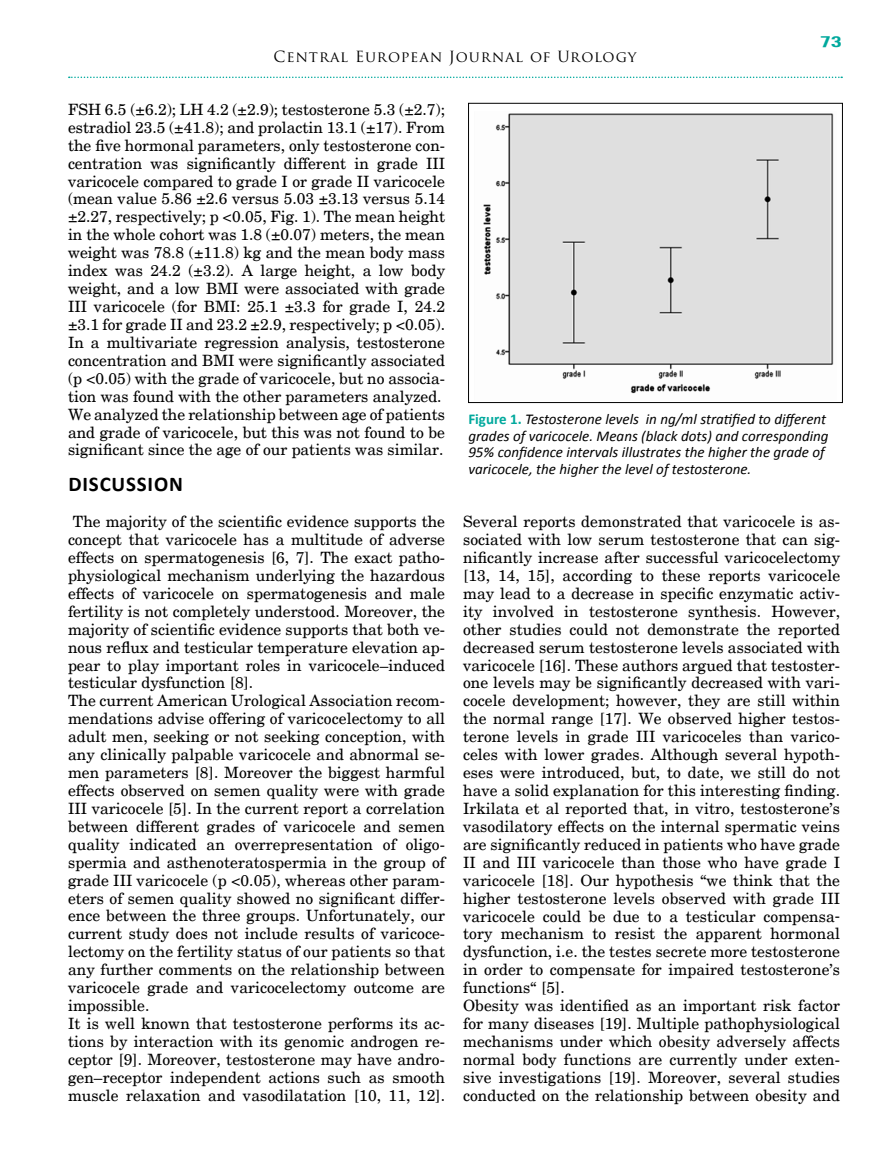
<style>
.page{position:relative;width:893px;height:1174px;background:#fff}
.page>*{position:absolute;margin:0;border:0;box-sizing:border-box;transform-origin:0 0}
.t1{font:700 21px "Calibri";letter-spacing:.04em;color:#000}
.t2{font:15.6px/17.9px "New Century Schlbk";letter-spacing:.005em;color:#000}
.t3{font:italic 15px/16.5px "Calibri";color:#000}
.t4{font:15px "Trajan Pro";letter-spacing:.06em;color:#000}
.t5{font:15px "Alternate Gothic No 2 EU";color:#00a99d;scale:2 1}
.s1{font-weight:700;font-style:normal;color:#00a99d}
</style>
<div class="page">
<svg style="left:69px;top:77px;width:773px;height:1px"></svg>
<img style="left:483px;top:113px;width:351px;height:281px">
<div style="left:468px;top:103px;width:375px;height:300px;border:1px solid #000"></div>
<p class="t5" style="left:821px;top:33px;width:12px">73</p>
<p class="t4" style="left:273px;top:47px;width:365px">Central European Journal of Urology</p>
<p class="t2" style="left:68px;top:100px;width:379px">FSH 6.5 (±6.2); LH 4.2 (±2.9); testosterone 5.3 (±2.7); estradiol 23.5 (±41.8); and prolactin 13.1 (±17). From the five hormonal parameters, only testosterone con&shy;centration was significantly different in grade III varicocele compared to grade I or grade II varicocele (mean value 5.86 ±2.6 versus 5.03 ±3.13 versus 5.14 ±2.27, respectively; p &lt;0.05, Fig. 1). The mean height in the whole cohort was 1.8 (±0.07) meters, the mean weight was 78.8 (±11.8) kg and the mean body mass index was 24.2 (±3.2). A large height, a low body weight, and a low BMI were associated with grade III varicocele (for BMI: 25.1 ±3.3 for grade I, 24.2 ±3.1 for grade II and 23.2 ±2.9, respectively; p &lt;0.05).<br>In a multivariate regression analysis, testosterone concentration and BMI were significantly associated (p &lt;0.05) with the grade of varicocele, but no associa&shy;tion was found with the other parameters analyzed.<br>We analyzed the relationship between age of patients and grade of varicocele, but this was not found to be significant since the age of our patients was similar.</p>
<h1 class="t1" style="left:68px;top:471px;width:116px">DISCUSSION</h1>
<p class="t2" style="left:68px;top:513px;width:379px;text-indent:5px">The majority of the scientific evidence supports the concept that varicocele has a multitude of adverse effects on spermatogenesis [6, 7]. The exact patho&shy;physiological mechanism underlying the hazardous effects of varicocele on spermatogenesis and male fertility is not completely understood. Moreover, the majority of scientific evidence supports that both ve&shy;nous reflux and testicular temperature elevation ap&shy;pear to play important roles in varicocele–induced testicular dysfunction [8].<br>The current American Urological Association recom&shy;mendations advise offering of varicocelectomy to all adult men, seeking or not seeking conception, with any clinically palpable varicocele and abnormal se&shy;men parameters [8]. Moreover the biggest harmful effects observed on semen quality were with grade III varicocele [5]. In the current report a correlation between different grades of varicocele and semen quality indicated an overrepresentation of oligo&shy;spermia and asthenoteratospermia in the group of grade III varicocele (p &lt;0.05), whereas other param&shy;eters of semen quality showed no significant differ&shy;ence between the three groups. Unfortunately, our current study does not include results of varicoce&shy;lectomy on the fertility status of our patients so that any further comments on the relationship between varicocele grade and varicocelectomy outcome are impossible.<br>It is well known that testosterone performs its ac&shy;tions by interaction with its genomic androgen re&shy;ceptor [9]. Moreover, testosterone may have andro&shy;gen–receptor independent actions such as smooth muscle relaxation and vasodilatation [10, 11, 12].</p>
<p class="t2" style="left:463px;top:513px;width:379px">Several reports demonstrated that varicocele is as&shy;sociated with low serum testosterone that can sig&shy;nificantly increase after successful varicocelectomy [13, 14, 15], according to these reports varicocele may lead to a decrease in specific enzymatic activ&shy;ity involved in testosterone synthesis. However, other studies could not demonstrate the reported decreased serum testosterone levels associated with varicocele [16]. These authors argued that testoster&shy;one levels may be significantly decreased with vari&shy;cocele development; however, they are still within the normal range [17]. We observed higher testos&shy;terone levels in grade III varicoceles than varico&shy;celes with lower grades. Although several hypoth&shy;eses were introduced, but, to date, we still do not have a solid explanation for this interesting finding.<br>Irkilata et al reported that, in vitro, testosterone’s vasodilatory effects on the internal spermatic veins are significantly reduced in patients who have grade II and III varicocele than those who have grade I varicocele [18]. Our hypothesis “we think that the higher testosterone levels observed with grade III varicocele could be due to a testicular compensa&shy;tory mechanism to resist the apparent hormonal dysfunction, i.e. the testes secrete more testosterone in order to compensate for impaired testosterone’s functions“ [5].<br>Obesity was identified as an important risk factor for many diseases [19]. Multiple pathophysiological mechanisms under which obesity adversely affects normal body functions are currently under exten&shy;sive investigations [19]. Moreover, several studies conducted on the relationship between obesity and</p>
<p class="t3" style="left:468px;top:410px;width:362px"><span class="s1">Figure 1.</span> Testosterone levels in ng/ml stratified to different grades of varicocele. Means (black dots) and corresponding 95% confidence intervals illustrates the higher the grade of varicocele, the higher the level of testosterone.</p>
</div>
